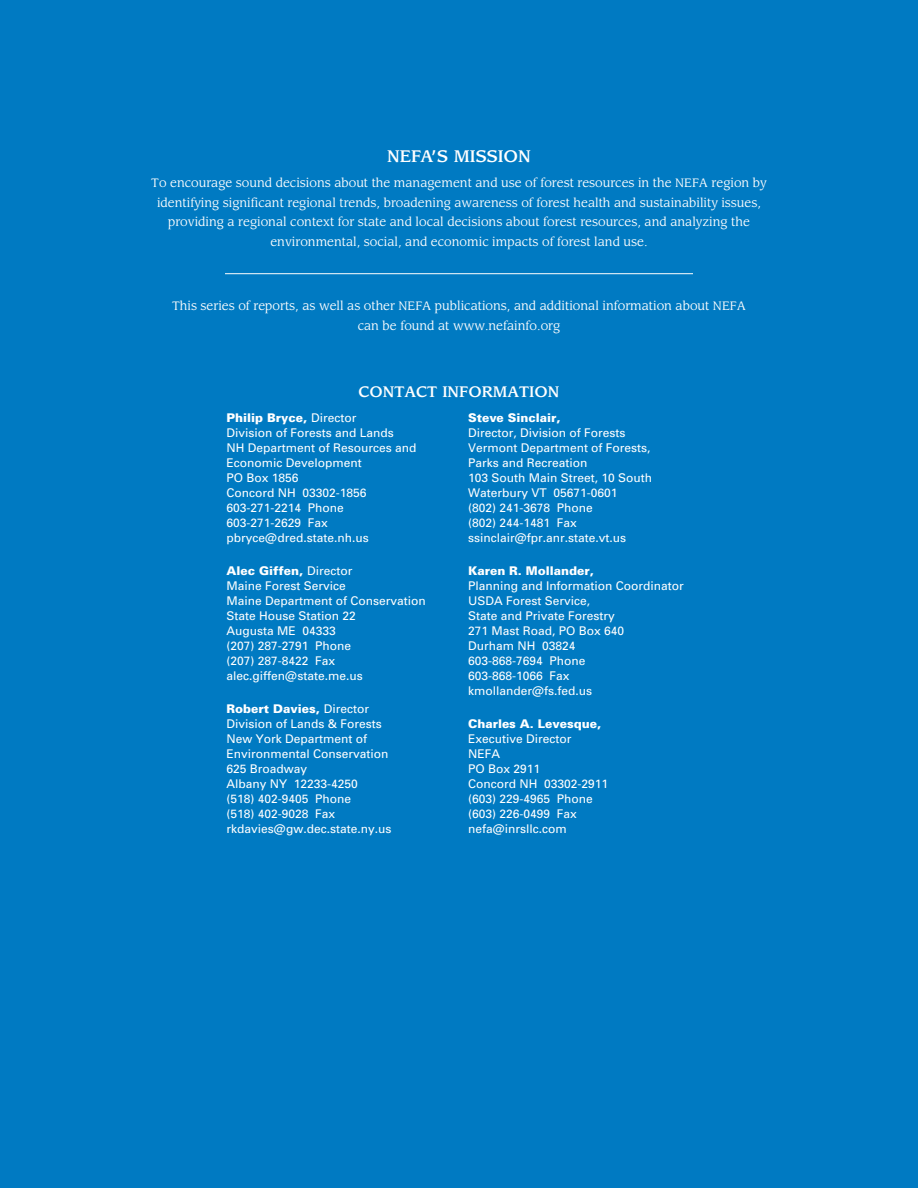
<style>
.page{position:relative;width:918px;height:1188px;background:#007ac2}
.page>*{position:absolute;margin:0;border:0;box-sizing:border-box;transform-origin:0 0}
.t1{font:500 16.5px "Leawood";color:#fff}
.t2{font:500 15px "Leawood";color:#fff}
.t3{font:12px/15px "Univers";color:#fff}
.t4{font:12px/19.5px "Leawood";color:#fff;text-align:center}
.t5{font:900 12px "Univers";color:#fff}
.s1{font-weight:900}
</style>
<div class="page">
<hr style="left:225px;top:273px;width:468px;height:1px;background:#fff">
<h1 class="t1" style="left:387px;top:148px;width:145px">NEFA’S MISSION</h1>
<p class="t4" style="left:151px;top:174px;width:617px">To encourage sound decisions about the management and use of forest resources in the NEFA region by identifying significant regional trends, broadening awareness of forest health and sustainability issues, providing a regional context for state and local decisions about forest resources, and analyzing the environmental, social, and economic impacts of forest land use.</p>
<p class="t4" style="left:172px;top:297px;width:575px">This series of reports, as well as other NEFA publications, and additional information about NEFA can be found at www.nefainfo.org</p>
<p class="t2" style="left:358px;top:385px;width:203px">CONTACT INFORMATION</p>
<p class="t3" style="left:226px;top:412px;width:191px"><span class="s1">Philip Bryce,</span> Director<br>Division of Forests and Lands<br>NH Department of Resources and<br>Economic Development<br>PO Box 1856<br>Concord NH 03302-1856<br>603-271-2214 Phone<br>603-271-2629 Fax pbryce@dred.state.nh.us</p>
<p class="t3" style="left:226px;top:565px;width:201px"><span class="s1">Alec Giffen,</span> Director<br>Maine Forest Service<br>Maine Department of Conservation<br>State House Station 22<br>Augusta ME 04333<br>(207) 287-2791 Phone<br>(207) 287-8422 Fax alec.giffen@state.me.us</p>
<p class="t3" style="left:226px;top:703px;width:166px"><span class="s1">Robert Davies,</span> Director<br>Division of Lands &amp; Forests<br>New York Department of<br>Environmental Conservation<br>625 Broadway<br>Albany NY 12233-4250<br>(518) 402-9405 Phone<br>(518) 402-9028 Fax rkdavies@gw.dec.state.ny.us</p>
<p class="t5" style="left:468px;top:414px;width:94px">Steve Sinclair,</p>
<p class="t3" style="left:468px;top:427px;width:186px">Director, Division of Forests<br>Vermont Department of Forests,<br>Parks and Recreation<br>103 South Main Street, 10 South<br>Waterbury VT 05671-0601<br>(802) 241-3678 Phone<br>(802) 244-1481 Fax ssinclair@fpr.anr.state.vt.us</p>
<p class="t5" style="left:468px;top:567px;width:127px">Karen R. Mollander,</p>
<p class="t3" style="left:468px;top:580px;width:217px">Planning and Information Coordinator<br>USDA Forest Service,<br>State and Private Forestry<br>271 Mast Road, PO Box 640<br>Durham NH 03824<br>603-868-7694 Phone<br>603-868-1066 Fax kmollander@fs.fed.us</p>
<p class="t5" style="left:468px;top:720px;width:135px">Charles A. Levesque,</p>
<p class="t3" style="left:468px;top:733px;width:142px">Executive Director<br>NEFA<br>PO Box 2911<br>Concord NH 03302-2911 (603) 229-4965 Phone (603) 226-0499 Fax nefa@inrsllc.com</p>
</div>
